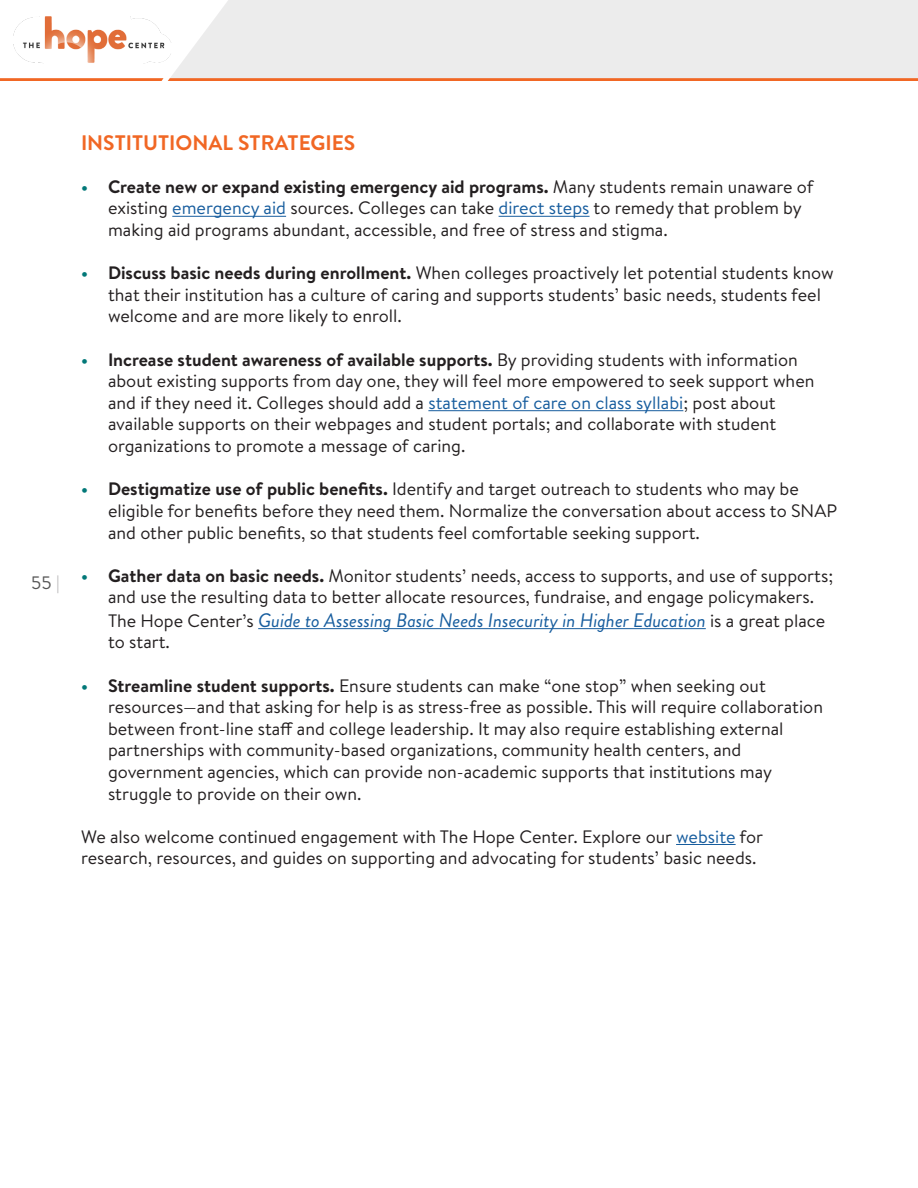
<style>
.page{position:relative;width:918px;height:1188px;background:#fff}
.page>*{position:absolute;margin:0;border:0;box-sizing:border-box;transform-origin:0 0}
.t1{font:700 21px "Brandon Text";color:#f16724}
.t2{font:italic 19.5px "Brandon Grotesque";color:#175d9e}
.t3{font:18px/21.6px "Brandon Text";color:#231f20}
.t4{font:18px "Brandon Text";color:#565656}
.s1{color:#b5b4b5}
.s2{font-weight:700;color:#027878}
.s3{font-weight:700}
.s4{color:#175d9e}
.s5{font-family:"Brandon Text";font-style:normal;font-size:18px;color:#231f20}
</style>
<div class="page">
<div style="left:170px;top:0;width:748px;height:78px;background:#ececec"></div>
<svg style="left:0;top:78px;width:918px;height:3px"></svg>
<img style="left:14px;top:16px;width:157px;height:47px">
<hr style="left:172px;top:216px;width:114px;height:1px;background:#175d9e">
<hr style="left:499px;top:216px;width:91px;height:1px;background:#175d9e">
<hr style="left:428px;top:410px;width:255px;height:1px;background:#175d9e">
<hr style="left:258px;top:628px;width:448px;height:1px;background:#175d9e">
<hr style="left:676px;top:844px;width:60px;height:1px;background:#175d9e">
<p class="t4" style="left:31px;top:571px;width:30px">55 <span class="s1">|</span></p>
<p class="t1" style="left:81px;top:128px;width:276px">INSTITUTIONAL STRATEGIES</p>
<p class="t3" style="left:108px;top:175px;width:707px;text-indent:-27px"><span class="s2">•</span> <span class="s3">Create new or expand existing emergency aid programs.</span> Many students remain unaware of existing <span class="s4">emergency aid</span> sources. Colleges can take <span class="s4">direct steps</span> to remedy that problem by making aid programs abundant, accessible, and free of stress and stigma.</p>
<p class="t3" style="left:108px;top:262px;width:727px;text-indent:-27px"><span class="s2">•</span> <span class="s3">Discuss basic needs during enrollment.</span> When colleges proactively let potential students know that their institution has a culture of caring and supports students’ basic needs, students feel welcome and are more likely to enroll.</p>
<p class="t3" style="left:108px;top:348px;width:708px;text-indent:-27px"><span class="s2">•</span> <span class="s3">Increase student awareness of available supports.</span> By providing students with information about existing supports from day one, they will feel more empowered to seek support when and if they need it. Colleges should add a <span class="s4">statement of care on class syllabi</span>; post about available supports on their webpages and student portals; and collaborate with student organizations to promote a message of caring.</p>
<p class="t3" style="left:108px;top:478px;width:731px;text-indent:-27px"><span class="s2">•</span> <span class="s3">Destigmatize use of public benefits.</span> Identify and target outreach to students who may be eligible for benefits before they need them. Normalize the conversation about access to SNAP and other public benefits, so that students feel comfortable seeking support.</p>
<p class="t3" style="left:81px;top:564px;width:754px;text-align:center"><span class="s2">•</span> <span class="s3">Gather data on basic needs.</span> Monitor students’ needs, access to supports, and use of supports; and use the resulting data to better allocate resources, fundraise, and engage policymakers.</p>
<p class="t2" style="left:108px;top:607px;width:719px"><span class="s5">The Hope Center’s</span> Guide to Assessing Basic Needs Insecurity in Higher Education <span class="s5">is a great place</span></p>
<p class="t3" style="left:108px;top:631px;width:63px">to start.</p>
<p class="t3" style="left:108px;top:674px;width:717px;text-indent:-27px"><span class="s2">•</span> <span class="s3">Streamline student supports.</span> Ensure students can make “one stop” when seeking out resources—and that asking for help is as stress-free as possible. This will require collaboration between front-line staff and college leadership. It may also require establishing external partnerships with community-based organizations, community health centers, and government agencies, which can provide non-academic supports that institutions may struggle to provide on their own.</p>
<p class="t3" style="left:81px;top:825px;width:684px">We also welcome continued engagement with The Hope Center. Explore our <span class="s4">website</span> for research, resources, and guides on supporting and advocating for students’ basic needs.</p>
</div>
